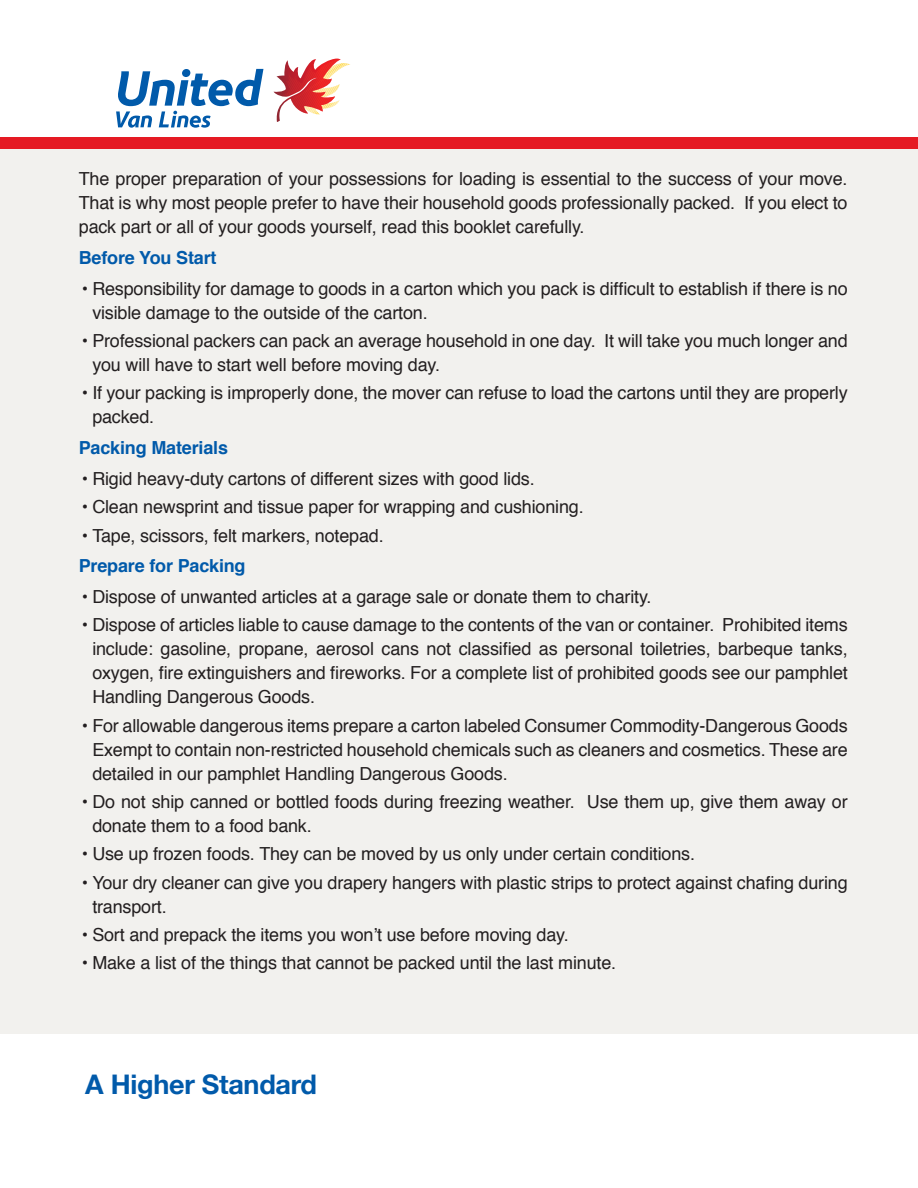
<style>
.page{position:relative;width:918px;height:1188px;background:#fff}
.page>*{position:absolute;margin:0;border:0;box-sizing:border-box;transform-origin:0 0}
.t1{font:700 27px "Helvetica Neue";letter-spacing:-.01em;color:#015aaa}
.t2{font:18px/24px "Helvetica";letter-spacing:-.01em;color:#231f20}
.t3{font:700 18px "Helvetica";letter-spacing:-.01em;color:#015aaa}
</style>
<div class="page">
<div style="left:0;top:148px;width:918px;height:886px;background:#f2f1ee"></div>
<div style="left:0;top:137px;width:918px;height:11px;background:#e51a23"></div>
<img style="left:274px;top:75px;width:9px;height:47px">
<svg style="left:283px;top:59px;width:67px;height:56px"></svg>
<svg style="left:116px;top:69px;width:147px;height:59px"></svg>
<p class="t2" style="left:79px;top:167px;width:770px;text-align:justify">The proper preparation of your possessions for loading is essential to the success of your move.<br>That is why most people prefer to have their household goods professionally packed. If you elect to pack part or all of your goods yourself, read this booklet carefully.</p>
<p class="t3" style="left:79px;top:243px;width:139px">Before You Start</p>
<p class="t2" style="left:92px;top:277px;width:757px;text-indent:-10px">• Responsibility for damage to goods in a carton which you pack is difficult to establish if there is no visible damage to the outside of the carton.</p>
<p class="t2" style="left:92px;top:329px;width:757px;text-indent:-10px">• Professional packers can pack an average household in one day. It will take you much longer and you will have to start well before moving day.</p>
<p class="t2" style="left:92px;top:382px;width:757px;text-indent:-10px">• If your packing is improperly done, the mover can refuse to load the cartons until they are properly packed.</p>
<p class="t3" style="left:79px;top:433px;width:151px">Packing Materials</p>
<p class="t2" style="left:82px;top:467px;width:454px">• Rigid heavy-duty cartons of different sizes with good lids.</p>
<p class="t2" style="left:82px;top:495px;width:503px">• Clean newsprint and tissue paper for wrapping and cushioning.</p>
<p class="t2" style="left:82px;top:524px;width:303px">• Tape, scissors, felt markers, notepad.</p>
<p class="t3" style="left:79px;top:551px;width:168px">Prepare for Packing</p>
<p class="t2" style="left:82px;top:585px;width:571px">• Dispose of unwanted articles at a garage sale or donate them to charity.</p>
<p class="t2" style="left:92px;top:614px;width:757px;text-align:justify;text-indent:-10px">• Dispose of articles liable to cause damage to the contents of the van or container. Prohibited items include: gasoline, propane, aerosol cans not classified as personal toiletries, barbeque tanks, oxygen, fire extinguishers and fireworks. For a complete list of prohibited goods see our pamphlet Handling Dangerous Goods.</p>
<p class="t2" style="left:92px;top:714px;width:757px;text-align:justify;text-indent:-10px">• For allowable dangerous items prepare a carton labeled Consumer Commodity-Dangerous Goods Exempt to contain non-restricted household chemicals such as cleaners and cosmetics. These are detailed in our pamphlet Handling Dangerous Goods.</p>
<p class="t2" style="left:92px;top:790px;width:757px;text-indent:-10px">• Do not ship canned or bottled foods during freezing weather. Use them up, give them away or donate them to a food bank.</p>
<p class="t2" style="left:82px;top:843px;width:615px">• Use up frozen foods. They can be moved by us only under certain conditions.</p>
<p class="t2" style="left:92px;top:871px;width:757px;text-indent:-10px">• Your dry cleaner can give you drapery hangers with plastic strips to protect against chafing during transport.</p>
<p class="t2" style="left:82px;top:923px;width:488px">• Sort and prepack the items you won’t use before moving day.</p>
<p class="t2" style="left:82px;top:951px;width:536px">• Make a list of the things that cannot be packed until the last minute.</p>
<p class="t1" style="left:85px;top:1068px;width:233px">A Higher Standard</p>
</div>
